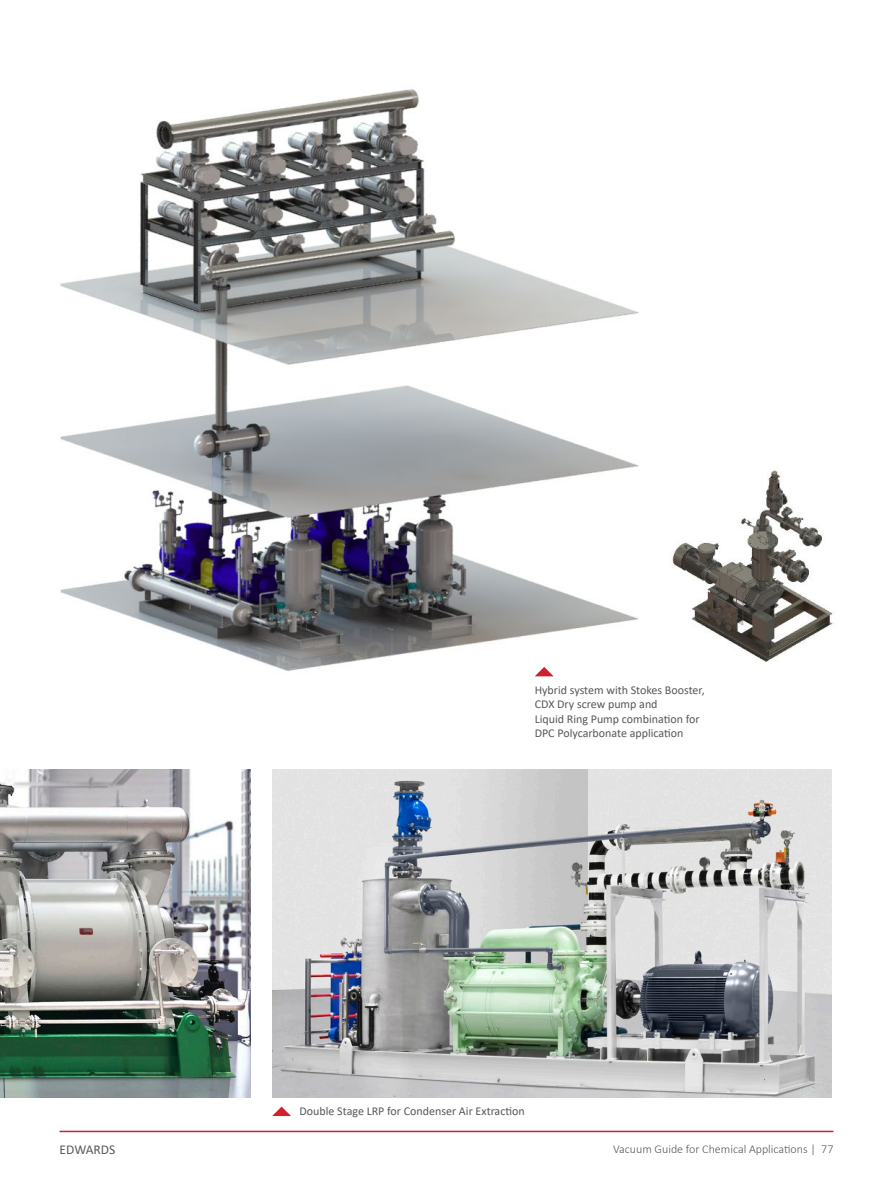
<style>
.page{position:relative;width:893px;height:1191px;background:#fff}
.page>*{position:absolute;margin:0;border:0;box-sizing:border-box;transform-origin:0 0}
.t1{font:13.5px "Calibri";color:#57585a}
.product_name{font:12px/14.4px "Calibri";color:#57585a}
.t2{font:300 12px "Calibri";color:#57585a}
</style>
<div class="page">
<hr style="left:60px;top:1130px;width:773px;height:2px;background:#d0202e">
<img style="left:0;top:770px;width:251px;height:327px">
<img style="left:60px;top:89px;width:773px;height:588px">
<img style="left:272px;top:770px;width:560px;height:327px">
<svg style="left:272px;top:1106px;width:19px;height:10px"></svg>
<svg style="left:535px;top:667px;width:19px;height:9px"></svg>
<p class="product_name" style="left:535px;top:682px;width:171px">Hybrid system with Stokes Booster,<br>CDX Dry screw pump and<br>Liquid Ring Pump combination for<br>DPC Polycarbonate application</p>
<p class="product_name" style="left:300px;top:1103px;width:227px">Double Stage LRP for Condenser Air Extraction</p>
<p class="t1" style="left:60px;top:1140px;width:57px">EDWARDS</p>
<p class="t2" style="left:613px;top:1141px;width:222px">Vacuum Guide for Chemical Applications | 77</p>
</div>
